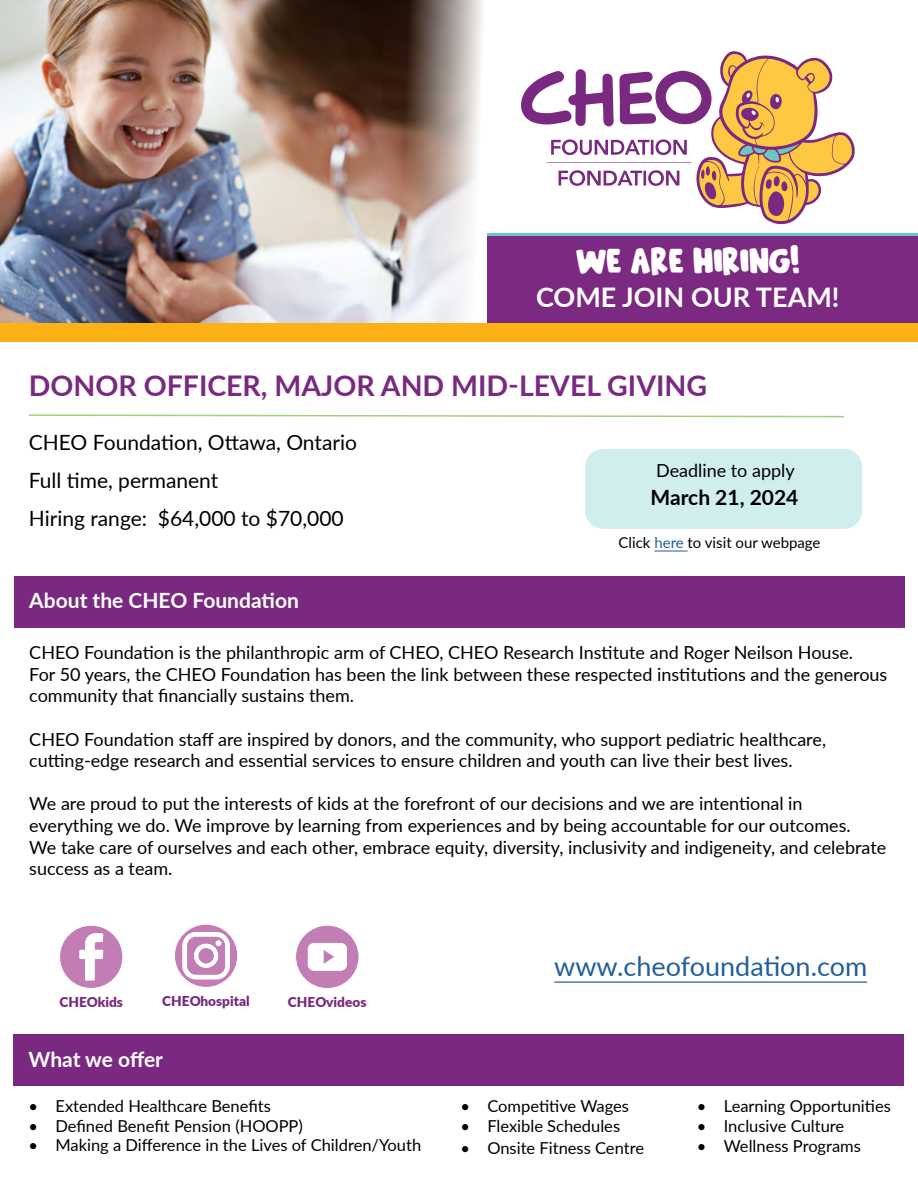
<style>
.page{position:relative;width:918px;height:1188px;background:#fff}
.page>*{position:absolute;margin:0;border:0;box-sizing:border-box;transform-origin:0 0}
.t1{font:37.5px "Beachday";color:#fff}
.t2{font:700 28.5px "Lato";color:#7a2981}
.t3{font:27px "Lato";color:#215e9e}
.t4{font:700 27px "Lato";color:#fff}
.t5{font:21px/37.7px "Lato";color:#000}
.t6{font:700 21px "Lato";color:#fff}
.t7{font:700 21px "Lato";color:#000}
.t8{font:18px/21.6px "Lato";color:#000}
.t9{font:16.5px "Lato";color:#000}
.t10{font:15px "Lato";color:#000}
.t11{font:900 13.65px "Lato";color:#7a2981}
.s1{color:#215e9e}
</style>
<div class="page">
<svg style="left:487px;top:233px;width:431px;height:4px;background:#6ca0b5"></svg>
<div style="left:0;top:237px;width:918px;height:86px;background:#7b2981"></div>
<img style="left:0;top:0;width:399px;height:323px">
<div style="left:585px;top:449px;width:277px;height:80px;background:#d1eeee;border-radius:18px"></div>
<div style="left:14px;top:1034px;width:890px;height:52px;background:#7a2981"></div>
<svg style="left:521px;top:51px;width:334px;height:173px"></svg>
<svg style="left:399px;top:0;width:87px;height:323px;background:#bdb2ae"></svg>
<svg style="left:28px;top:414px;width:816px;height:4px"></svg>
<hr style="left:654px;top:551px;width:34px;height:1px;background:#215e9e">
<div style="left:14px;top:576px;width:891px;height:52px;background:#7a2981"></div>
<hr style="left:554px;top:982px;width:313px;height:1px;background:#215e9e">
<svg style="left:60px;top:925px;width:63px;height:63px"></svg>
<svg style="left:296px;top:925px;width:63px;height:63px"></svg>
<svg style="left:175px;top:924px;width:63px;height:63px"></svg>
<div style="left:198px;top:948px;width:16px;height:16px;background:#c27db5;border-radius:50%"></div>
<div style="left:0;top:323px;width:918px;height:18px;background:#fcb116"></div>
<h1 class="t1" style="left:576px;top:239px;width:225px">WE ARE HIRING!</h1>
<h3 class="t4" style="left:536px;top:277px;width:305px">COME JOIN OUR TEAM!</h3>
<h2 class="t2" style="left:29px;top:365px;width:680px">DONOR OFFICER, MAJOR AND MID-LEVEL GIVING</h2>
<p class="t5" style="left:29px;top:423px;width:330px">CHEO Foundation, Ottawa, Ontario</p>
<p class="t5" style="left:29px;top:461px;width:316px">Full time, permanent<br>Hiring range: $64,000 to $70,000</p>
<p class="t8" style="left:656px;top:459px;width:140px">Deadline to apply</p>
<p class="t7" style="left:650px;top:482px;width:149px">March 21, 2024</p>
<p class="t10" style="left:619px;top:531px;width:203px">Click <span class="s1">here</span> to visit our webpage</p>
<p class="t6" style="left:29px;top:585px;width:271px">About the CHEO Foundation</p>
<p class="t8" style="left:29px;top:641px;width:860px">CHEO Foundation is the philanthropic arm of CHEO, CHEO Research Institute and Roger Neilson House.<br>For 50 years, the CHEO Foundation has been the link between these respected institutions and the generous community that financially sustains them.</p>
<p class="t8" style="left:29px;top:728px;width:798px">CHEO Foundation staff are inspired by donors, and the community, who support pediatric healthcare, cutting-edge research and essential services to ensure children and youth can live their best lives.</p>
<p class="t8" style="left:29px;top:792px;width:858px">We are proud to put the interests of kids at the forefront of our decisions and we are intentional in everything we do. We improve by learning from experiences and by being accountable for our outcomes.<br>We take care of ourselves and each other, embrace equity, diversity, inclusivity and indigeneity, and celebrate success as a team.</p>
<p class="t11" style="left:60px;top:992px;width:65px">CHEOkids</p>
<p class="t11" style="left:162px;top:991px;width:89px">CHEOhospital</p>
<p class="t11" style="left:288px;top:992px;width:80px">CHEOvideos</p>
<p class="t6" style="left:28px;top:1044px;width:136px">What we offer</p>
<p class="t9" style="left:28px;top:1094px;width:244px">• Extended Healthcare Benefits</p>
<p class="t9" style="left:28px;top:1114px;width:276px">• Defined Benefit Pension (HOOPP)</p>
<p class="t9" style="left:28px;top:1134px;width:394px">• Making a Difference in the Lives of Children/Youth</p>
<h3 class="t3" style="left:554px;top:947px;width:314px">www.cheofoundation.com</h3>
<p class="t9" style="left:460px;top:1094px;width:170px">• Competitive Wages</p>
<p class="t9" style="left:460px;top:1114px;width:161px">• Flexible Schedules</p>
<p class="t9" style="left:460px;top:1136px;width:185px">• Onsite Fitness Centre</p>
<p class="t9" style="left:697px;top:1094px;width:196px">• Learning Opportunities</p>
<p class="t9" style="left:697px;top:1114px;width:149px">• Inclusive Culture</p>
<p class="t9" style="left:697px;top:1134px;width:166px">• Wellness Programs</p>
</div>
